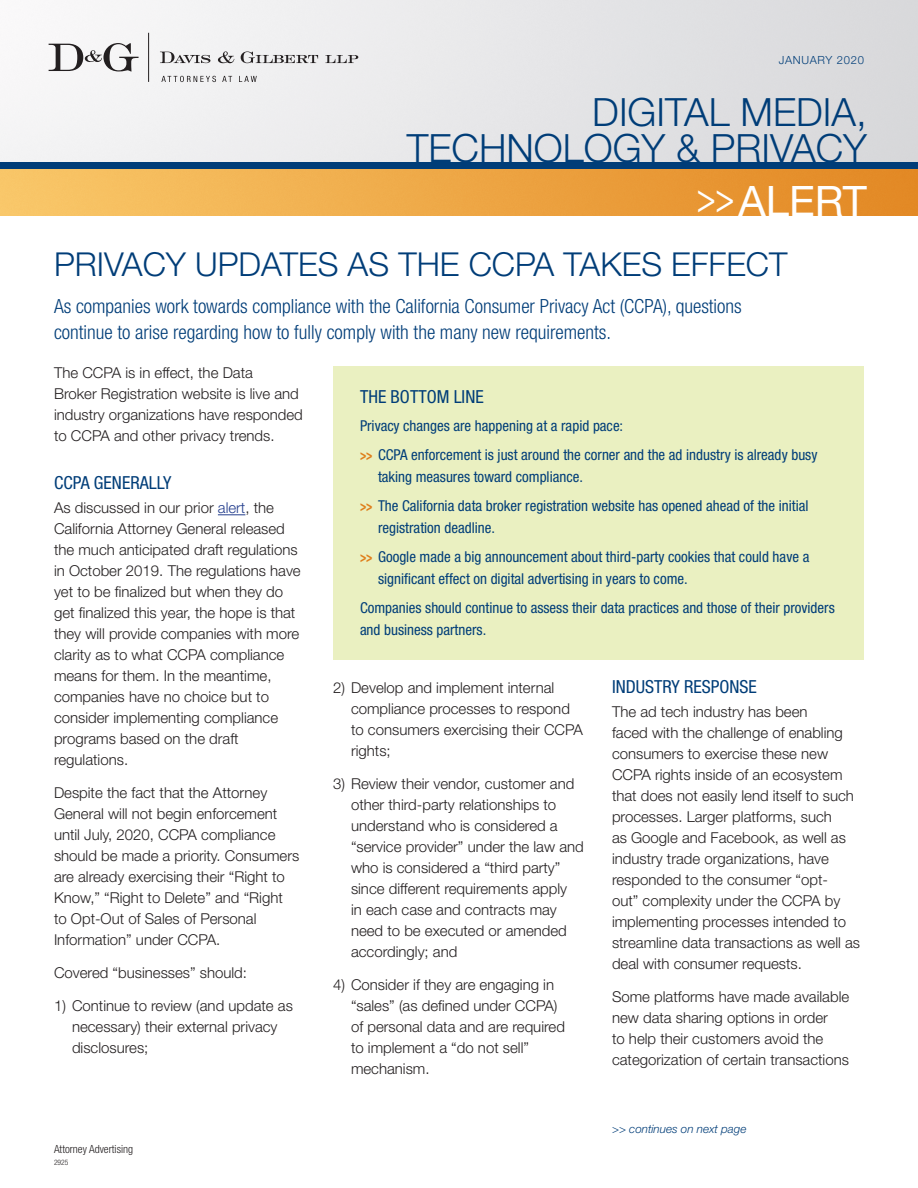
<style>
.page{position:relative;width:918px;height:1188px;background:#fff}
.page>*{position:absolute;margin:0;border:0;box-sizing:border-box;transform-origin:0 0}
.t1{font:42px "Helvetica Neue LT Std";color:#fff;scale:.75 1}
.t2{font:300 39px/36px "Helvetica Neue LT Std";color:#003d78;text-align:right}
._02_b_Story_Headline{font:300 33px "Helvetica Neue LT Std";color:#003d78}
._02_c_Story_Intro{font:300 condensed 19.5px/25.5px "Helvetica Neue LT Std";color:#003d78}
._04__d_Story_Subhead{font:condensed 18px "Helvetica Neue LT Std";color:#003d78}
._04_a_Bottom_Line_He{font:condensed 18px "Helvetica Neue LT Std";color:#003d78}
._02_e_Story_Body{font:300 15px/21px "Helvetica Neue LT Std";color:#231f20}
._04_b_Bottom_Line_Bo{font:condensed 15px/22.5px "Helvetica Neue LT Std";color:#003d78}
._02_g_Story____conti{font:italic 300 11.7px "Helvetica Neue LT Std";color:#003d78}
.t3{font:300 condensed 11.25px "Helvetica Neue LT Std";color:#231f20}
.t4{font:300 11.25px "Helvetica Neue LT Std";letter-spacing:.06em;color:#003d78}
.t5{font:300 condensed 7.5px "Helvetica Neue LT Std";color:#231f20}
.s1{color:#253f8e}
.s2{font-weight:700;font-stretch:normal;color:#df7e1a}
</style>
<div class="page">
<img style="left:0;top:168px;width:918px;height:48px">
<div style="left:0;top:162px;width:918px;height:6px;background:#003d78"></div>
<hr style="left:148px;top:33px;width:1px;height:49px;background:#231f20">
<svg style="left:49px;top:43px;width:90px;height:29px"></svg>
<svg style="left:160px;top:52px;width:50px;height:11px"></svg>
<svg style="left:218px;top:51px;width:16px;height:12px"></svg>
<svg style="left:241px;top:51px;width:77px;height:12px"></svg>
<svg style="left:325px;top:55px;width:33px;height:8px"></svg>
<svg style="left:161px;top:76px;width:55px;height:6px"></svg>
<svg style="left:222px;top:76px;width:10px;height:6px"></svg>
<svg style="left:239px;top:76px;width:18px;height:6px"></svg>
<svg style="left:218px;top:515px;width:27px;height:1px"></svg>
<div style="left:333px;top:366px;width:531px;height:293px;background:#eaf0c1"></div>
<p class="t4" style="left:779px;top:53px;width:87px">JANUARY 2020</p>
<h2 class="t2" style="left:407px;top:93px;width:462px">DIGITAL MEDIA,<br>TECHNOLOGY &amp; PRIVACY</h2>
<h1 class="t1" style="left:697px;top:176px;width:229px">&gt;&gt;ALERT</h1>
<p class="_02_b_Story_Headline" style="left:54px;top:244px;width:735px">PRIVACY UPDATES AS THE CCPA TAKES EFFECT</p>
<p class="_02_c_Story_Intro" style="left:54px;top:293px;width:689px">As companies work towards compliance with the California Consumer Privacy Act (CCPA), questions continue to arise regarding how to fully comply with the many new requirements.</p>
<p class="_02_e_Story_Body" style="left:54px;top:361px;width:250px">The CCPA is in effect, the Data<br>Broker Registration website is live and industry organizations have responded to CCPA and other privacy trends.</p>
<p class="_04__d_Story_Subhead" style="left:54px;top:472px;width:119px">CCPA GENERALLY</p>
<p class="_02_e_Story_Body" style="left:54px;top:496px;width:248px">As discussed in our prior <span class="s1">alert</span>, the California Attorney General released the much anticipated draft regulations in October 2019. The regulations have yet to be finalized but when they do get finalized this year, the hope is that they will provide companies with more clarity as to what CCPA compliance means for them. In the meantime, companies have no choice but to consider implementing compliance programs based on the draft regulations.</p>
<p class="_02_e_Story_Body" style="left:54px;top:781px;width:247px">Despite the fact that the Attorney General will not begin enforcement until July, 2020, CCPA compliance should be made a priority. Consumers are already exercising their “Right to Know,” “Right to Delete” and “Right to Opt-Out of Sales of Personal Information” under CCPA.</p>
<p class="_02_e_Story_Body" style="left:54px;top:961px;width:195px">Covered “businesses” should:</p>
<p class="_02_e_Story_Body" style="left:72px;top:994px;width:222px;text-indent:-18px">1) Continue to review (and update as necessary) their external privacy disclosures;</p>
<p class="_04_a_Bottom_Line_He" style="left:360px;top:386px;width:125px">THE BOTTOM LINE</p>
<p class="_04_b_Bottom_Line_Bo" style="left:360px;top:415px;width:265px">Privacy changes are happening at a rapid pace:</p>
<p class="_04_b_Bottom_Line_Bo" style="left:378px;top:443px;width:441px;text-indent:-18px"><span class="s2">&gt;&gt;&gt;</span> CCPA enforcement is just around the corner and the ad industry is already busy taking measures toward compliance.</p>
<p class="_04_b_Bottom_Line_Bo" style="left:378px;top:494px;width:432px;text-indent:-18px"><span class="s2">&gt;&gt;&gt;</span> The California data broker registration website has opened ahead of the initial registration deadline.</p>
<p class="_04_b_Bottom_Line_Bo" style="left:378px;top:545px;width:433px;text-indent:-18px"><span class="s2">&gt;&gt;&gt;</span> Google made a big announcement about third-party cookies that could have a significant effect on digital advertising in years to come.</p>
<p class="_04_b_Bottom_Line_Bo" style="left:360px;top:596px;width:476px">Companies should continue to assess their data practices and those of their providers and business partners.</p>
<p class="_04__d_Story_Subhead" style="left:612px;top:676px;width:146px">INDUSTRY RESPONSE</p>
<p class="_02_e_Story_Body" style="left:612px;top:700px;width:250px">The ad tech industry has been<br>faced with the challenge of enabling consumers to exercise these new CCPA rights inside of an ecosystem that does not easily lend itself to such processes. Larger platforms, such<br>as Google and Facebook, as well as industry trade organizations, have responded to the consumer “opt-<br>out” complexity under the CCPA by implementing processes intended to streamline data transactions as well as deal with consumer requests.</p>
<p class="_02_e_Story_Body" style="left:612px;top:985px;width:239px">Some platforms have made available new data sharing options in order<br>to help their customers avoid the categorization of certain transactions</p>
<p class="_02_e_Story_Body" style="left:351px;top:676px;width:234px;text-indent:-18px">2) Develop and implement internal compliance processes to respond to consumers exercising their CCPA rights;</p>
<p class="_02_e_Story_Body" style="left:351px;top:772px;width:234px;text-indent:-18px">3) Review their vendor, customer and other third-party relationships to understand who is considered a “service provider” under the law and who is considered a “third party” since different requirements apply<br>in each case and contracts may need to be executed or amended accordingly; and</p>
<p class="_02_e_Story_Body" style="left:351px;top:973px;width:215px;text-indent:-18px">4) Consider if they are engaging in “sales” (as defined under CCPA) of personal data and are required to implement a “do not sell” mechanism.</p>
<p class="t3" style="left:54px;top:1142px;width:81px">Attorney Advertising</p>
<p class="t5" style="left:54px;top:1158px;width:16px">2925</p>
<p class="_02_g_Story____conti" style="left:612px;top:1122px;width:136px">&gt;&gt; continues on next page</p>
</div>
